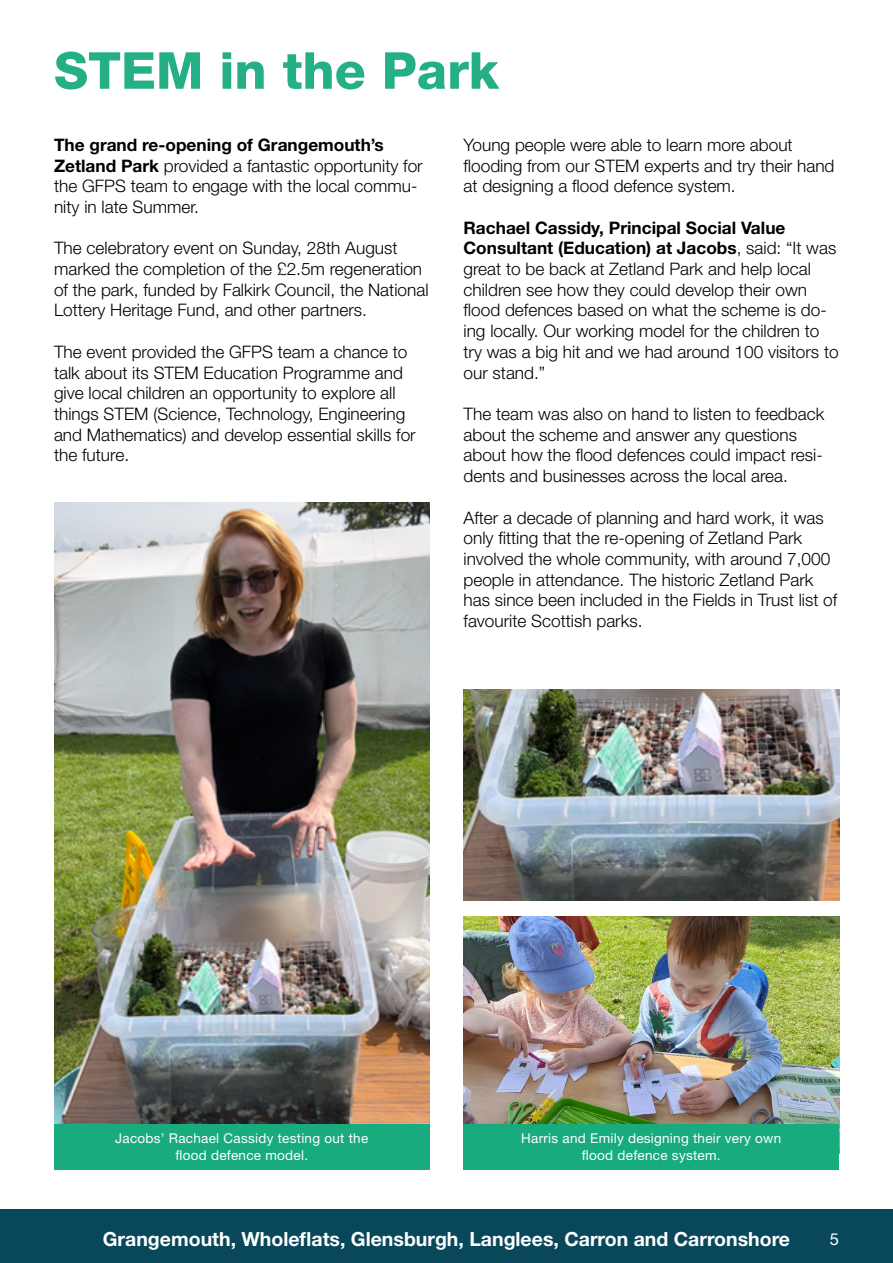
<style>
.page{position:relative;width:893px;height:1263px;background:#fff}
.page>*{position:absolute;margin:0;border:0;box-sizing:border-box;transform-origin:0 0}
.t1{font:800 51px "Helvetica Neue";color:#24af86}
.t2{font:700 19.5px "Helvetica Neue LT Std";color:#fff}
.t3{font:300 17.25px/20.7px "Helvetica Neue LT Std";color:#000}
.t4{font:16.5px "Helvetica Neue LT Std";color:#fff}
.t5{font:13.5px/16.2px "Helvetica Neue LT Std";letter-spacing:.02em;color:#fff;text-align:center}
.s1{font-weight:700}
</style>
<div class="page">
<div style="left:0;top:1209px;width:893px;height:54px;background:#09475a"></div>
<img style="left:54px;top:503px;width:375px;height:621px">
<img style="left:463px;top:689px;width:376px;height:211px">
<img style="left:463px;top:917px;width:376px;height:207px">
<div style="left:54px;top:1124px;width:375px;height:45px;background:#18ab7d"></div>
<div style="left:463px;top:1124px;width:376px;height:45px;background:#18ab7d"></div>
<h1 class="t1" style="left:54px;top:40px;width:446px">STEM in the Park</h1>
<p class="t3" style="left:54px;top:134px;width:370px"><span class="s1">The grand re-opening of Grangemouth’s Zetland Park</span> provided a fantastic opportunity for the GFPS team to engage with the local commu&shy;nity in late Summer.</p>
<p class="t3" style="left:54px;top:237px;width:376px">The celebratory event on Sunday, 28th August marked the completion of the £2.5m regeneration of the park, funded by Falkirk Council, the National Lottery Heritage Fund, and other partners.</p>
<p class="t3" style="left:54px;top:341px;width:363px">The event provided the GFPS team a chance to talk about its STEM Education Programme and give local children an opportunity to explore all things STEM (Science, Technology, Engineering and Mathematics) and develop essential skills for the future.</p>
<p class="t3" style="left:463px;top:134px;width:372px">Young people were able to learn more about flooding from our STEM experts and try their hand at designing a flood defence system.</p>
<p class="t3" style="left:463px;top:217px;width:377px"><span class="s1">Rachael Cassidy, Principal Social Value Consultant (Education) at Jacobs</span>, said: “It was great to be back at Zetland Park and help local children see how they could develop their own flood defences based on what the scheme is do&shy;ing locally. Our working model for the children to try was a big hit and we had around 100 visitors to our stand.”</p>
<p class="t3" style="left:463px;top:403px;width:362px">The team was also on hand to listen to feedback about the scheme and answer any questions about how the flood defences could impact resi&shy;dents and businesses across the local area.</p>
<p class="t3" style="left:463px;top:507px;width:375px">After a decade of planning and hard work, it was only fitting that the re-opening of Zetland Park involved the whole community, with around 7,000 people in attendance. The historic Zetland Park has since been included in the Fields in Trust list of favourite Scottish parks.</p>
<p class="t5" style="left:115px;top:1130px;width:255px">Jacobs’ Rachael Cassidy testing out the flood defence model.</p>
<p class="t5" style="left:521px;top:1130px;width:262px">Harris and Emily designing their very own flood defence system.</p>
<p class="t2" style="left:103px;top:1226px;width:689px">Grangemouth, Wholeflats, Glensburgh, Langlees, Carron and Carronshore</p>
<p class="t4" style="left:830px;top:1229px;width:11px">5</p>
</div>
